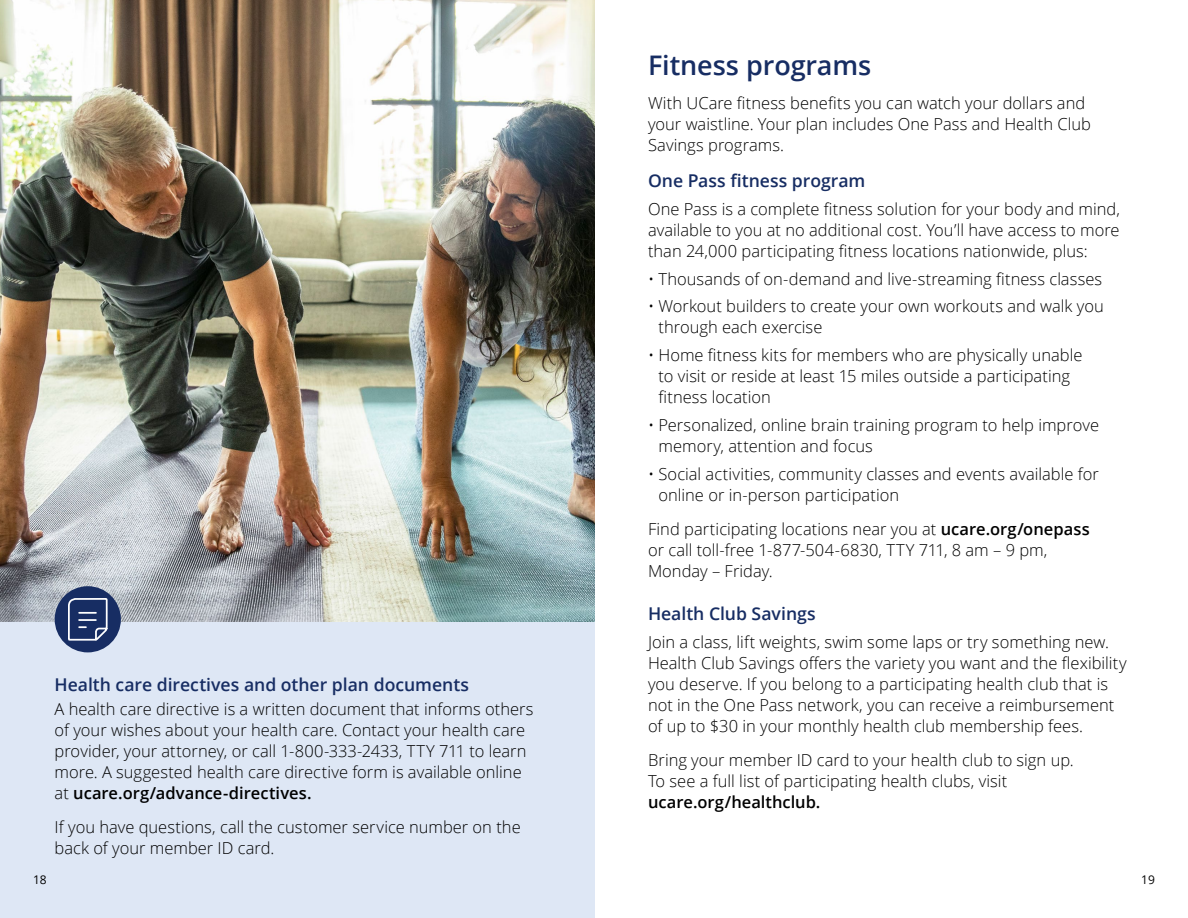
<style>
.page{position:relative;width:1188px;height:918px;background:#fff}
.page>*{position:absolute;margin:0;border:0;box-sizing:border-box;transform-origin:0 0}
.t1{font:600 27px "Open Sans";letter-spacing:-.005em;color:#172d63}
.t2{font:600 17.7px "Open Sans";color:#172d63}
.t3{font:300 16.5px/21px "Open Sans";color:#000}
.t4{font:600 16.5px "Open Sans";color:#000}
.t5{font:12px "Open Sans";color:#000}
.s1{font-weight:600}
</style>
<div class="page">
<img style="left:0;top:0;width:595px;height:622px">
<div style="left:0;top:622px;width:595px;height:296px;background:#dee7f5"></div>
<div style="left:55px;top:586px;width:66px;height:66px;background:#172d63;border-radius:50%"></div>
<svg style="left:68px;top:599px;width:40px;height:42px"></svg>
<p class="t2" style="left:55px;top:672px;width:416px">Health care directives and other plan documents</p>
<p class="t3" style="left:55px;top:698px;width:481px">A health care directive is a written document that informs others of your wishes about your health care. Contact your health care provider, your attorney, or call 1-800-333-2433, TTY 711 to learn more. A suggested health care directive form is available online at <span class="s1">ucare.org/advance-directives.</span></p>
<p class="t3" style="left:55px;top:817px;width:468px">If you have questions, call the customer service number on the back of your member ID card.</p>
<h1 class="t1" style="left:648px;top:46px;width:225px">Fitness programs</h1>
<p class="t3" style="left:648px;top:92px;width:445px">With UCare fitness benefits you can watch your dollars and your waistline. Your plan includes One Pass and Health Club<br>Savings programs.</p>
<p class="t2" style="left:648px;top:169px;width:219px">One Pass fitness program</p>
<p class="t3" style="left:648px;top:198px;width:473px;text-align:justify">One Pass is a complete fitness solution for your body and mind, available to you at no additional cost. You’ll have access to more than 24,000 participating fitness locations nationwide, plus:</p>
<p class="t3" style="left:648px;top:268px;width:456px">• Thousands of on-demand and live-streaming fitness classes</p>
<p class="t3" style="left:658px;top:295px;width:447px;text-indent:-10px">• Workout builders to create your own workouts and walk you through each exercise</p>
<p class="t3" style="left:658px;top:344px;width:426px;text-indent:-10px">• Home fitness kits for members who are physically unable to visit or reside at least 15 miles outside a participating fitness location</p>
<p class="t3" style="left:658px;top:414px;width:442px;text-indent:-10px">• Personalized, online brain training program to help improve memory, attention and focus</p>
<p class="t3" style="left:658px;top:463px;width:442px;text-indent:-10px">• Social activities, community classes and events available for online or in-person participation</p>
<p class="t3" style="left:648px;top:518px;width:443px">Find participating locations near you at <span class="s1">ucare.org/onepass </span>or call toll-free 1-877-504-6830, TTY 711, 8 am – 9 pm,<br>Monday – Friday.</p>
<p class="t2" style="left:648px;top:601px;width:169px">Health Club Savings</p>
<p class="t3" style="left:648px;top:631px;width:480px">Join a class, lift weights, swim some laps or try something new.<br>Health Club Savings offers the variety you want and the flexibility you deserve. If you belong to a participating health club that is not in the One Pass network, you can receive a reimbursement of up to $30 in your monthly health club membership fees.</p>
<p class="t3" style="left:648px;top:749px;width:427px">Bring your member ID card to your health club to sign up.<br>To see a full list of participating health clubs, visit</p>
<p class="t4" style="left:648px;top:791px;width:174px">ucare.org/healthclub.</p>
<p class="t5" style="left:33px;top:871px;width:15px">18</p>
<p class="t5" style="left:1141px;top:871px;width:15px">19</p>
</div>
